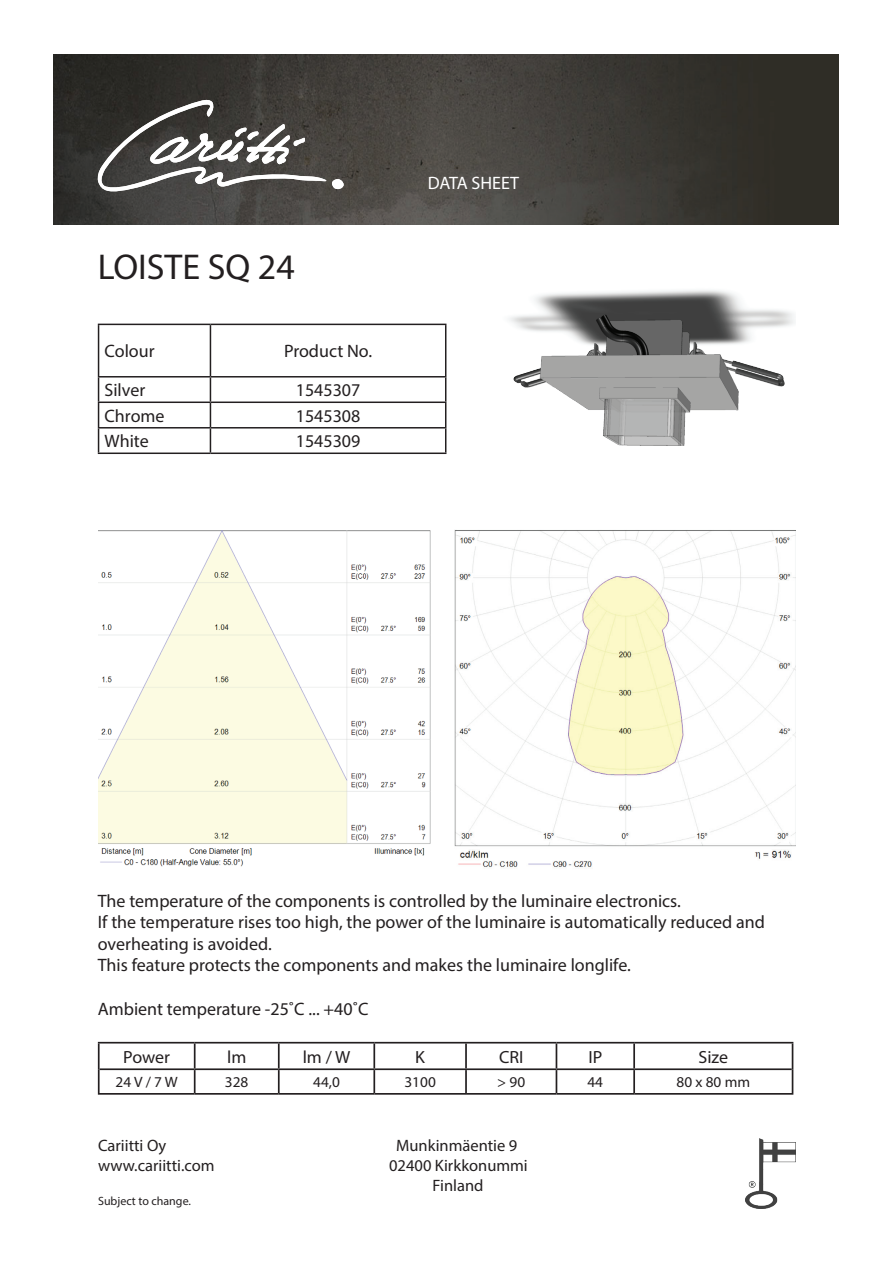
<style>
.page{position:relative;width:893px;height:1263px;background:#fff}
.page>*{position:absolute;margin:0;border:0;box-sizing:border-box;transform-origin:0 0}
.t1{font:36px "Myriad Pro";color:#231f20}
.t2{font:18px/21.6px "Myriad Pro";color:#231f20}
.t3{font:18px "Myriad Pro";color:#fff}
.t4{font:17.7px "Myriad Pro";color:#231f20}
.t5{font:16.5px/19.8px "Myriad Pro";color:#231f20;text-align:center}
.t6{font:15px "Myriad Pro";color:#231f20}
.t7{font:12px "Myriad Pro";color:#231f20}
</style>
<div class="page">
<img style="left:54px;top:54px;width:785px;height:170px">
<svg style="left:98px;top:100px;width:246px;height:91px"></svg>
<img style="left:509px;top:290px;width:286px;height:155px">
<hr style="left:98px;top:324px;width:112px;height:1px;background:#231f20">
<hr style="left:98px;top:325px;width:1px;height:51px;background:#231f20">
<hr style="left:210px;top:324px;width:236px;height:1px;background:#231f20">
<hr style="left:210px;top:325px;width:1px;height:51px;background:#231f20">
<hr style="left:445px;top:325px;width:1px;height:51px;background:#231f20">
<hr style="left:98px;top:376px;width:112px;height:1px;background:#231f20">
<hr style="left:210px;top:376px;width:236px;height:1px;background:#231f20">
<hr style="left:98px;top:401px;width:112px;height:2px;background:#231f20">
<hr style="left:210px;top:401px;width:236px;height:2px;background:#231f20">
<hr style="left:98px;top:427px;width:112px;height:1px;background:#231f20">
<svg style="left:98px;top:377px;width:1px;height:75px"></svg>
<hr style="left:210px;top:427px;width:236px;height:1px;background:#231f20">
<svg style="left:210px;top:377px;width:1px;height:75px"></svg>
<svg style="left:445px;top:377px;width:1px;height:75px"></svg>
<hr style="left:98px;top:452px;width:112px;height:2px;background:#231f20">
<hr style="left:210px;top:452px;width:236px;height:2px;background:#231f20">
<img style="left:98px;top:531px;width:333px;height:336px">
<img style="left:455px;top:530px;width:340px;height:338px">
<hr style="left:98px;top:1042px;width:97px;height:1px;background:#231f20">
<hr style="left:195px;top:1042px;width:84px;height:1px;background:#231f20">
<hr style="left:279px;top:1042px;width:95px;height:1px;background:#231f20">
<hr style="left:374px;top:1042px;width:92px;height:1px;background:#231f20">
<hr style="left:466px;top:1042px;width:90px;height:1px;background:#231f20">
<hr style="left:556px;top:1042px;width:78px;height:1px;background:#231f20">
<hr style="left:634px;top:1042px;width:159px;height:1px;background:#231f20">
<hr style="left:100px;top:1068px;width:95px;height:2px;background:#231f20">
<hr style="left:195px;top:1068px;width:84px;height:2px;background:#231f20">
<hr style="left:279px;top:1068px;width:95px;height:2px;background:#231f20">
<hr style="left:374px;top:1068px;width:92px;height:2px;background:#231f20">
<hr style="left:466px;top:1068px;width:90px;height:2px;background:#231f20">
<hr style="left:556px;top:1068px;width:78px;height:2px;background:#231f20">
<hr style="left:634px;top:1068px;width:158px;height:2px;background:#231f20">
<hr style="left:98px;top:1093px;width:97px;height:2px;background:#231f20">
<hr style="left:195px;top:1093px;width:84px;height:2px;background:#231f20">
<hr style="left:279px;top:1093px;width:95px;height:2px;background:#231f20">
<hr style="left:374px;top:1093px;width:92px;height:2px;background:#231f20">
<hr style="left:466px;top:1093px;width:90px;height:2px;background:#231f20">
<hr style="left:556px;top:1093px;width:78px;height:2px;background:#231f20">
<hr style="left:634px;top:1093px;width:159px;height:2px;background:#231f20">
<hr style="left:98px;top:1043px;width:2px;height:26px;background:#231f20">
<hr style="left:194px;top:1043px;width:2px;height:25px;background:#231f20">
<hr style="left:278px;top:1043px;width:2px;height:25px;background:#231f20">
<hr style="left:373px;top:1043px;width:2px;height:25px;background:#231f20">
<hr style="left:465px;top:1043px;width:2px;height:25px;background:#231f20">
<hr style="left:633px;top:1043px;width:2px;height:25px;background:#231f20">
<hr style="left:98px;top:1069px;width:2px;height:24px;background:#231f20">
<hr style="left:194px;top:1070px;width:2px;height:23px;background:#231f20">
<hr style="left:278px;top:1070px;width:2px;height:23px;background:#231f20">
<hr style="left:373px;top:1070px;width:2px;height:23px;background:#231f20">
<hr style="left:465px;top:1070px;width:2px;height:23px;background:#231f20">
<svg style="left:556px;top:1043px;width:1px;height:50px"></svg>
<hr style="left:633px;top:1070px;width:2px;height:23px;background:#231f20">
<svg style="left:792px;top:1043px;width:1px;height:50px"></svg>
<img style="left:746px;top:1139px;width:49px;height:70px">
<h1 class="t1" style="left:98px;top:245px;width:199px">LOISTE SQ 24</h1>
<p class="t2" style="left:105px;top:340px;width:52px">Colour</p>
<p class="t2" style="left:284px;top:340px;width:90px">Product No.</p>
<p class="t2" style="left:105px;top:379px;width:42px">Silver</p>
<p class="t2" style="left:296px;top:379px;width:66px">1545307</p>
<p class="t2" style="left:105px;top:405px;width:62px">Chrome</p>
<p class="t2" style="left:296px;top:405px;width:66px">1545308</p>
<p class="t2" style="left:105px;top:430px;width:46px">White</p>
<p class="t2" style="left:296px;top:430px;width:66px">1545309</p>
<p class="t3" style="left:428px;top:172px;width:93px">DATA SHEET</p>
<p class="t2" style="left:98px;top:889px;width:669px">The temperature of the components is controlled by the luminaire electronics.<br>If the temperature rises too high, the power of the luminaire is automatically reduced and overheating is avoided.<br>This feature protects the components and makes the luminaire longlife.</p>
<p class="t2" style="left:98px;top:997px;width:272px">Ambient temperature -25˚C ... +40˚C</p>
<p class="t4" style="left:123px;top:1046px;width:48px">Power</p>
<p class="t4" style="left:227px;top:1046px;width:21px">lm</p>
<p class="t4" style="left:303px;top:1046px;width:49px">lm / W</p>
<p class="t4" style="left:415px;top:1046px;width:11px">K</p>
<p class="t4" style="left:499px;top:1046px;width:26px">CRI</p>
<p class="t4" style="left:588px;top:1046px;width:15px">IP</p>
<p class="t4" style="left:698px;top:1046px;width:31px">Size</p>
<p class="t6" style="left:116px;top:1073px;width:64px">24 V / 7 W</p>
<p class="t6" style="left:225px;top:1073px;width:25px">328</p>
<p class="t6" style="left:313px;top:1073px;width:28px">44,0</p>
<p class="t6" style="left:404px;top:1073px;width:33px">3100</p>
<p class="t6" style="left:497px;top:1073px;width:30px">&gt; 90</p>
<p class="t6" style="left:587px;top:1073px;width:17px">44</p>
<p class="t6" style="left:676px;top:1073px;width:75px">80 x 80 mm</p>
<p class="t5" style="left:98px;top:1135px;width:70px">Cariitti Oy</p>
<p class="t5" style="left:396px;top:1135px;width:123px">Munkinmäentie 9</p>
<p class="t5" style="left:98px;top:1155px;width:118px">www.cariitti.com</p>
<p class="t5" style="left:389px;top:1155px;width:140px">02400 Kirkkonummi<br>Finland</p>
<p class="t7" style="left:98px;top:1194px;width:94px">Subject to change.</p>
</div>
